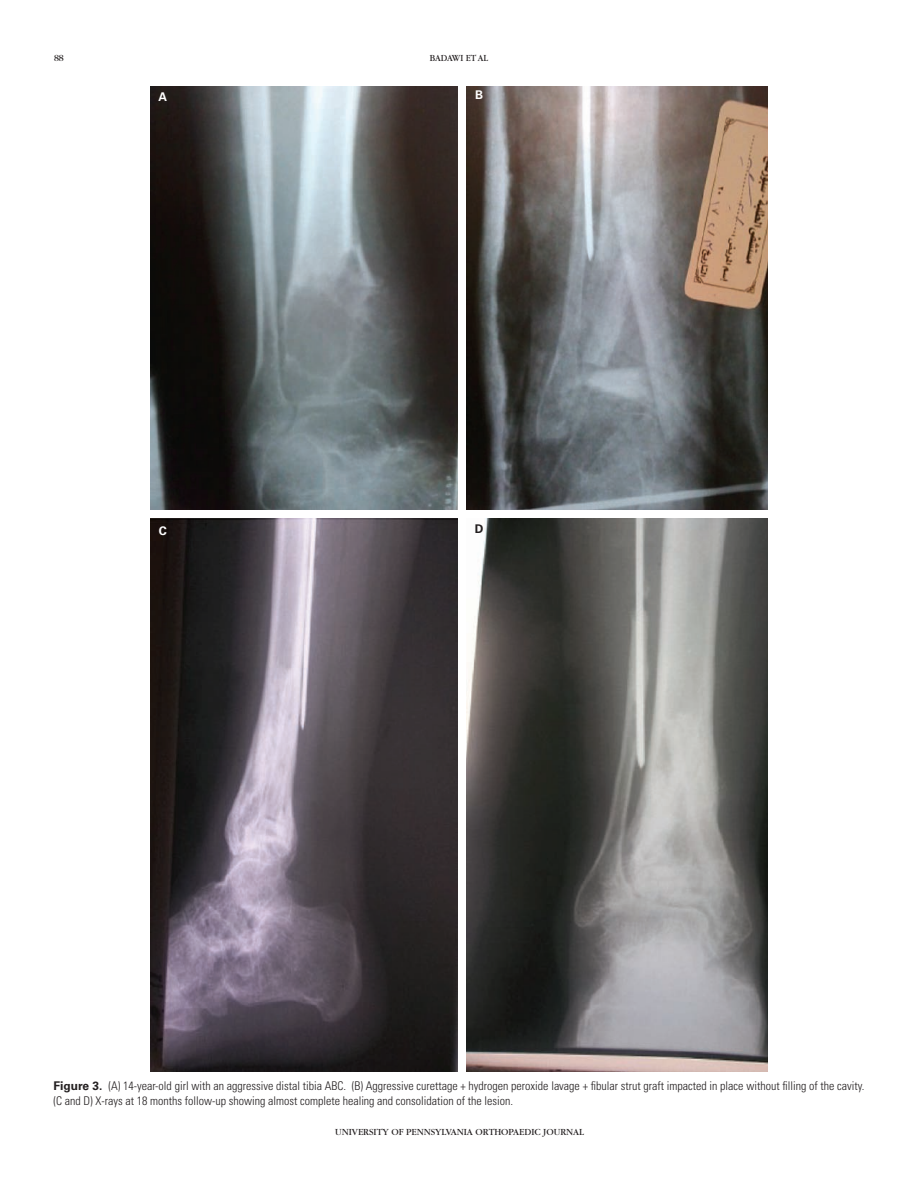
<style>
.page{position:relative;width:918px;height:1188px;background:#fff}
.page>*{position:absolute;margin:0;border:0;box-sizing:border-box;transform-origin:0 0}
.t1{font:300 condensed 12px/15px "Univers";color:#231f20}
.t2{font:700 12px "Univers";color:#fff}
.t3{font:700 12px "Univers";color:#231f20}
.t4{font:9.75px "Garamond";color:#231f20}
.t5{font:9.75px "Garamond";color:#231f20;scale:.95 1}
.s1{font-weight:700;font-stretch:normal}
</style>
<div class="page">
<img style="left:150px;top:86px;width:308px;height:423px">
<img style="left:467px;top:86px;width:301px;height:423px">
<img style="left:467px;top:518px;width:301px;height:553px">
<img style="left:150px;top:518px;width:308px;height:553px">
<p class="t5" style="left:54px;top:53px;width:12px">88</p>
<p class="t5" style="left:430px;top:53px;width:63px">BADAWI ET AL</p>
<p class="t2" style="left:158px;top:90px;width:10px">A</p>
<p class="t2" style="left:475px;top:88px;width:10px">B</p>
<p class="t2" style="left:159px;top:524px;width:10px">C</p>
<p class="t3" style="left:475px;top:522px;width:10px">D</p>
<p class="t1" style="left:53px;top:1078px;width:813px"><span class="s1">Figure 3.</span> (A) 14-year-old girl with an aggressive distal tibia ABC. (B) Aggressive curettage + hydrogen peroxide lavage + fibular strut graft impacted in place without filling of the cavity. (C and D) X-rays at 18 months follow-up showing almost complete healing and consolidation of the lesion.</p>
<p class="t4" style="left:335px;top:1127px;width:250px">UNIVERSITY OF PENNSYLVANIA ORTHOPAEDIC JOURNAL</p>
</div>
